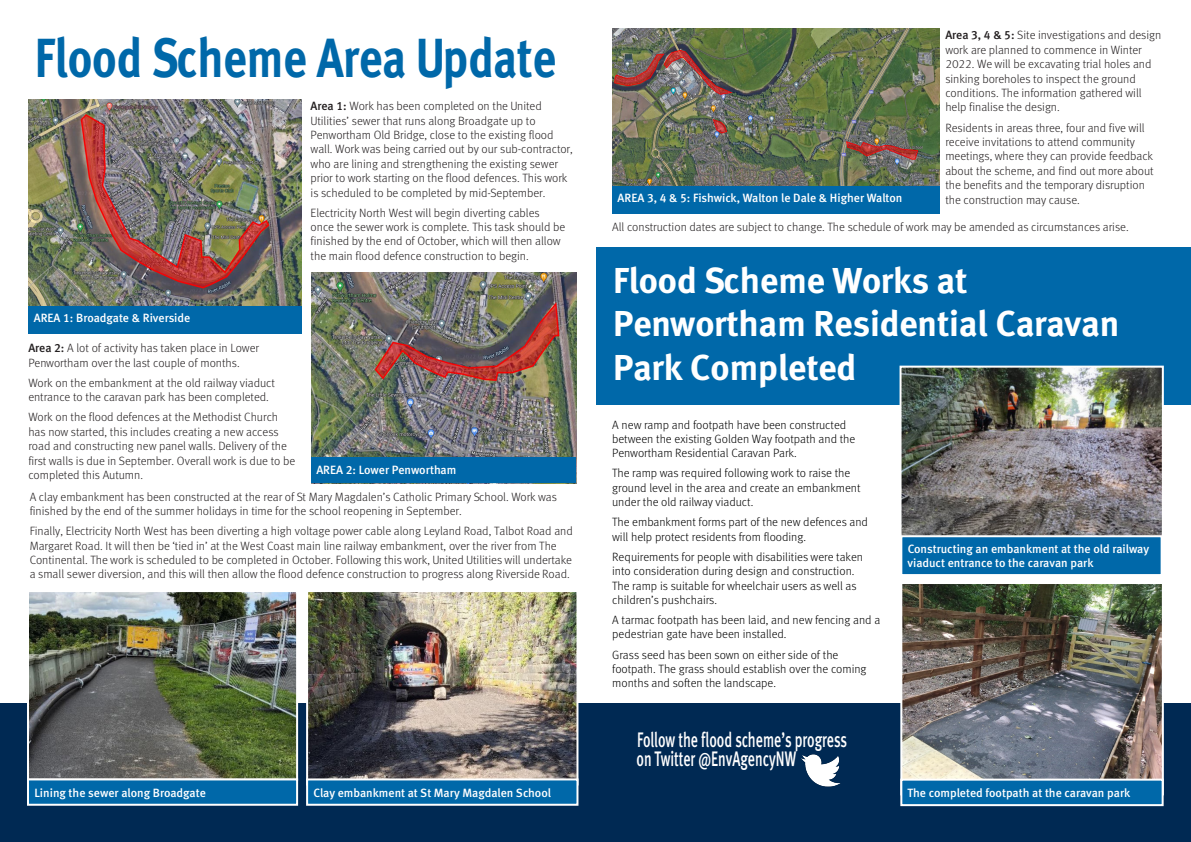
<style>
.page{position:relative;width:1191px;height:842px;background:#fff}
.page>*{position:absolute;margin:0;border:0;box-sizing:border-box;transform-origin:0 0}
.t1{font:55px "EA Meta Bold Roman";color:#0068a9;scale:.84 1}
.t2{font:36px/43.2px "EA Meta Bold Roman";color:#fff}
.t3{font:21px "EA Meta Medium Roman";color:#fff;scale:.67 1}
.t4{font:300 12px/14.4px "EA Meta";color:#231f20}
.t5{font:300 12px/14.4px "EA Meta";color:#000}
.t6{font:12px/14px "EA Meta Medium Roman";color:#fff}
.s1{font-family:"EA Meta Medium Roman";font-weight:400}
</style>
<div class="page">
<div style="left:0;top:703px;width:1191px;height:139px;background:#002953"></div>
<div style="left:596px;top:247px;width:595px;height:158px;background:#0068a9"></div>
<img style="left:28px;top:99px;width:273px;height:207px">
<div style="left:28px;top:306px;width:274px;height:27px;background:#0068a9"></div>
<img style="left:311px;top:272px;width:265px;height:211px">
<div style="left:311px;top:458px;width:264px;height:25px;background:#0068a9"></div>
<img style="left:612px;top:29px;width:327px;height:157px">
<div style="left:612px;top:186px;width:327px;height:27px;background:#0068a9"></div>
<img style="left:30px;top:593px;width:265px;height:185px">
<div style="left:27px;top:590px;width:271px;height:191px;border:2px solid #fff"></div>
<div style="left:28px;top:779px;width:269px;height:26px;background:#0068a9"></div>
<div style="left:27px;top:778px;width:271px;height:28px;border:2px solid #fff"></div>
<img style="left:309px;top:593px;width:266px;height:185px">
<div style="left:306px;top:590px;width:272px;height:195px;border:2px solid #fff"></div>
<div style="left:307px;top:779px;width:270px;height:26px;background:#0068a9"></div>
<div style="left:306px;top:778px;width:272px;height:28px;border:2px solid #fff"></div>
<img style="left:902px;top:369px;width:258px;height:166px">
<div style="left:899px;top:366px;width:264px;height:191px;border:2px solid #fff"></div>
<img style="left:903px;top:585px;width:257px;height:194px">
<div style="left:900px;top:582px;width:263px;height:213px;border:2px solid #fff"></div>
<div style="left:901px;top:536px;width:260px;height:39px;background:#0068a9"></div>
<div style="left:900px;top:535px;width:262px;height:41px;border:2px solid #fff"></div>
<div style="left:901px;top:780px;width:261px;height:25px;background:#0068a9"></div>
<div style="left:900px;top:779px;width:263px;height:27px;border:2px solid #fff"></div>
<img style="left:801px;top:754px;width:39px;height:32px">
<p class="t1" style="left:35px;top:26px;width:622px">Flood Scheme Area Update</p>
<p class="t4" style="left:310px;top:99px;width:264px"><span class="s1">Area 1:</span> Work has been completed on the United Utilities’ sewer that runs along Broadgate up to Penwortham Old Bridge, close to the existing flood wall. Work was being carried out by our sub-contractor, who are lining and strengthening the existing sewer prior to work starting on the flood defences. This work is scheduled to be completed by mid-September.</p>
<p class="t4" style="left:310px;top:205px;width:256px">Electricity North West will begin diverting cables once the sewer work is complete. This task should be finished by the end of October, which will then allow the main flood defence construction to begin.</p>
<p class="t6" style="left:34px;top:311px;width:158px">AREA 1: Broadgate &amp; Riverside</p>
<p class="t4" style="left:28px;top:341px;width:232px"><span class="s1">Area 2:</span> A lot of activity has taken place in Lower<br>Penwortham over the last couple of months.</p>
<p class="t4" style="left:28px;top:375px;width:248px">Work on the embankment at the old railway viaduct entrance to the caravan park has been completed.</p>
<p class="t4" style="left:28px;top:410px;width:268px">Work on the flood defences at the Methodist Church has now started, this includes creating a new access road and constructing new panel walls. Delivery of the first walls is due in September. Overall work is due to be completed this Autumn.</p>
<p class="t6" style="left:316px;top:463px;width:142px">AREA 2: Lower Penwortham</p>
<p class="t4" style="left:30px;top:489px;width:529px">A clay embankment has been constructed at the rear of St Mary Magdalen’s Catholic Primary School. Work was finished by the end of the summer holidays in time for the school reopening in September.</p>
<p class="t4" style="left:30px;top:524px;width:545px">Finally, Electricity North West has been diverting a high voltage power cable along Leyland Road, Talbot Road and Margaret Road. It will then be ‘tied in’ at the West Coast main line railway embankment, over the river from The Continental. The work is scheduled to be completed in October. Following this work, United Utilities will undertake a small sewer diversion, and this will then allow the flood defence construction to progress along Riverside Road.</p>
<p class="t6" style="left:34px;top:785px;width:173px">Lining the sewer along Broadgate</p>
<p class="t6" style="left:313px;top:785px;width:239px">Clay embankment at St Mary Magdalen School</p>
<p class="t6" style="left:617px;top:191px;width:286px">AREA 3, 4 &amp; 5: Fishwick, Walton le Dale &amp; Higher Walton</p>
<p class="t4" style="left:945px;top:28px;width:217px"><span class="s1">Area 3, 4 &amp; 5:</span> Site investigations and design work are planned to commence in Winter 2022. We will be excavating trial holes and sinking boreholes to inspect the ground conditions. The information gathered will help finalise the design.</p>
<p class="t4" style="left:945px;top:120px;width:210px">Residents in areas three, four and five will receive invitations to attend community meetings, where they can provide feedback about the scheme, and find out more about the benefits and the temporary disruption the construction may cause.</p>
<p class="t4" style="left:612px;top:219px;width:518px">All construction dates are subject to change. The schedule of work may be amended as circumstances arise.</p>
<p class="t2" style="left:613px;top:259px;width:508px">Flood Scheme Works at<br>Penwortham Residential Caravan<br>Park Completed</p>
<p class="t5" style="left:612px;top:417px;width:245px">A new ramp and footpath have been constructed between the existing Golden Way footpath and the<br>Penwortham Residential Caravan Park.</p>
<p class="t5" style="left:612px;top:466px;width:250px">The ramp was required following work to raise the ground level in the area and create an embankment under the old railway viaduct.</p>
<p class="t5" style="left:612px;top:515px;width:257px">The embankment forms part of the new defences and will help protect residents from flooding.</p>
<p class="t5" style="left:612px;top:549px;width:252px">Requirements for people with disabilities were taken into consideration during design and construction.<br>The ramp is suitable for wheelchair users as well as children’s pushchairs.</p>
<p class="t5" style="left:612px;top:613px;width:269px">A tarmac footpath has been laid, and new fencing and a pedestrian gate have been installed.</p>
<p class="t5" style="left:612px;top:647px;width:256px">Grass seed has been sown on either side of the footpath. The grass should establish over the coming months and soften the landscape.</p>
<p class="t3" style="left:637px;top:727px;width:315px">Follow the flood scheme’s progress</p>
<p class="t3" style="left:636px;top:746px;width:240px">on Twitter @EnvAgencyNW</p>
<p class="t6" style="left:907px;top:542px;width:243px">Constructing an embankment at the old railway viaduct entrance to the caravan park</p>
<p class="t6" style="left:907px;top:785px;width:224px">The completed footpath at the caravan park</p>
</div>
